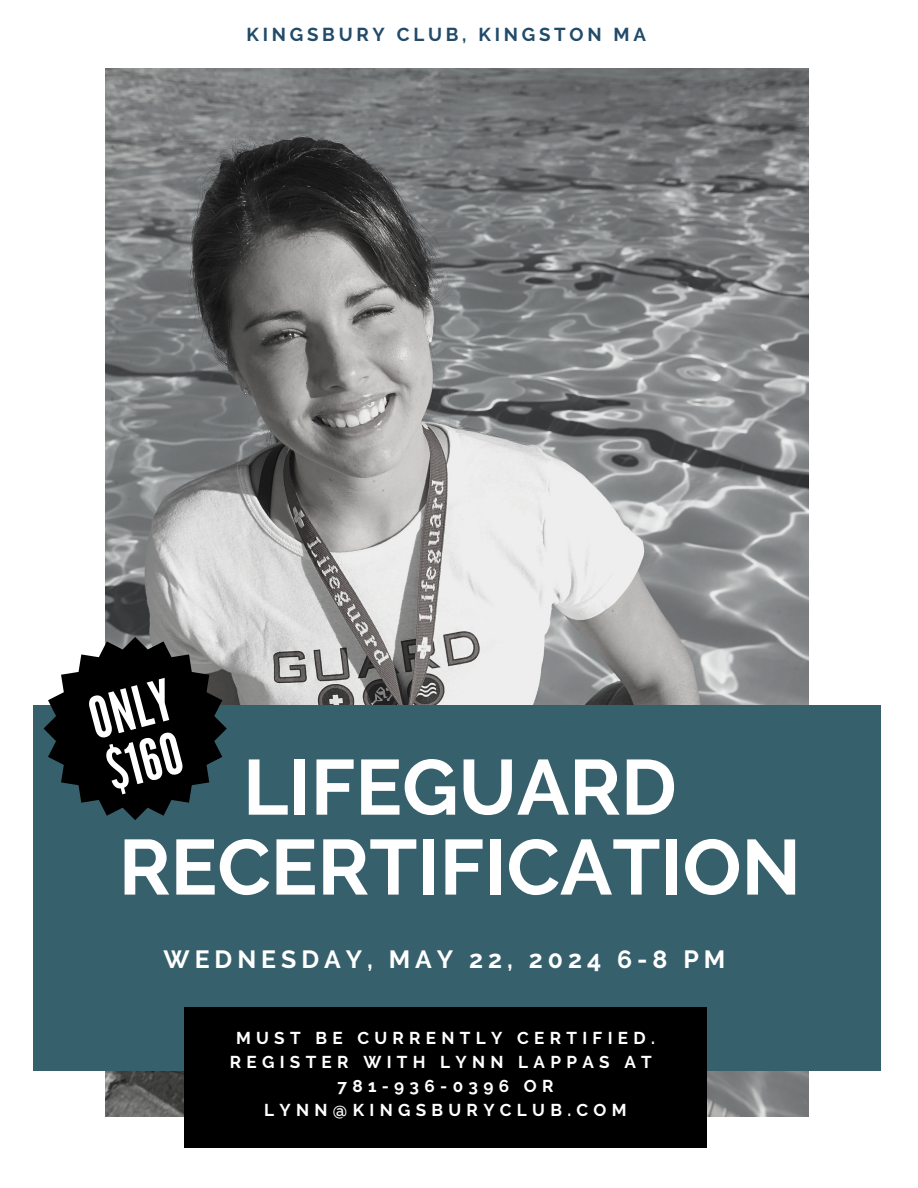
<style>
.page{position:relative;width:918px;height:1188px;background:#fff}
.page>*{position:absolute;margin:0;border:0;box-sizing:border-box;transform-origin:0 0}
.t1{font:700 77.85px/79.9px "Raleway";color:#fff;text-align:center}
.t2{font:57px/54px "League Gothic";color:#fff}
.t3{font:700 24.9px "Raleway";letter-spacing:.2em;color:#fff}
.t4{font:700 18.6px "Raleway";letter-spacing:.2em;color:#224b69}
.t5{font:700 17.1px/23.9px "Raleway";letter-spacing:.31em;color:#fff;text-align:center}
</style>
<div class="page">
<img style="left:105px;top:68px;width:703px;height:1049px">
<div style="left:33px;top:706px;width:848px;height:364px;background:#37606d"></div>
<svg style="left:44px;top:637px;width:183px;height:183px"></svg>
<div style="left:184px;top:1007px;width:522px;height:140px;background:#000"></div>
<h2 class="t4" style="left:247px;top:23px;width:401px">KINGSBURY CLUB, KINGSTON MA</h2>
<p class="t2" style="left:84px;top:695px;width:84px;rotate:-15deg">ONLY $160</p>
<p class="t1" style="left:119px;top:747px;width:684px">LIFEGUARD<br>RECERTIFICATION</p>
<h3 class="t3" style="left:164px;top:945px;width:563px">WEDNESDAY, MAY 22, 2024 6-8 PM</h3>
<p class="t5" style="left:230px;top:1026px;width:427px">MUST BE CURRENTLY CERTIFIED.<br>REGISTER WITH LYNN LAPPAS AT</p>
<h1 class="t5" style="left:264px;top:1074px;width:364px">781-936-0396 OR<br>LYNN@KINGSBURYCLUB.COM</h1>
</div>
